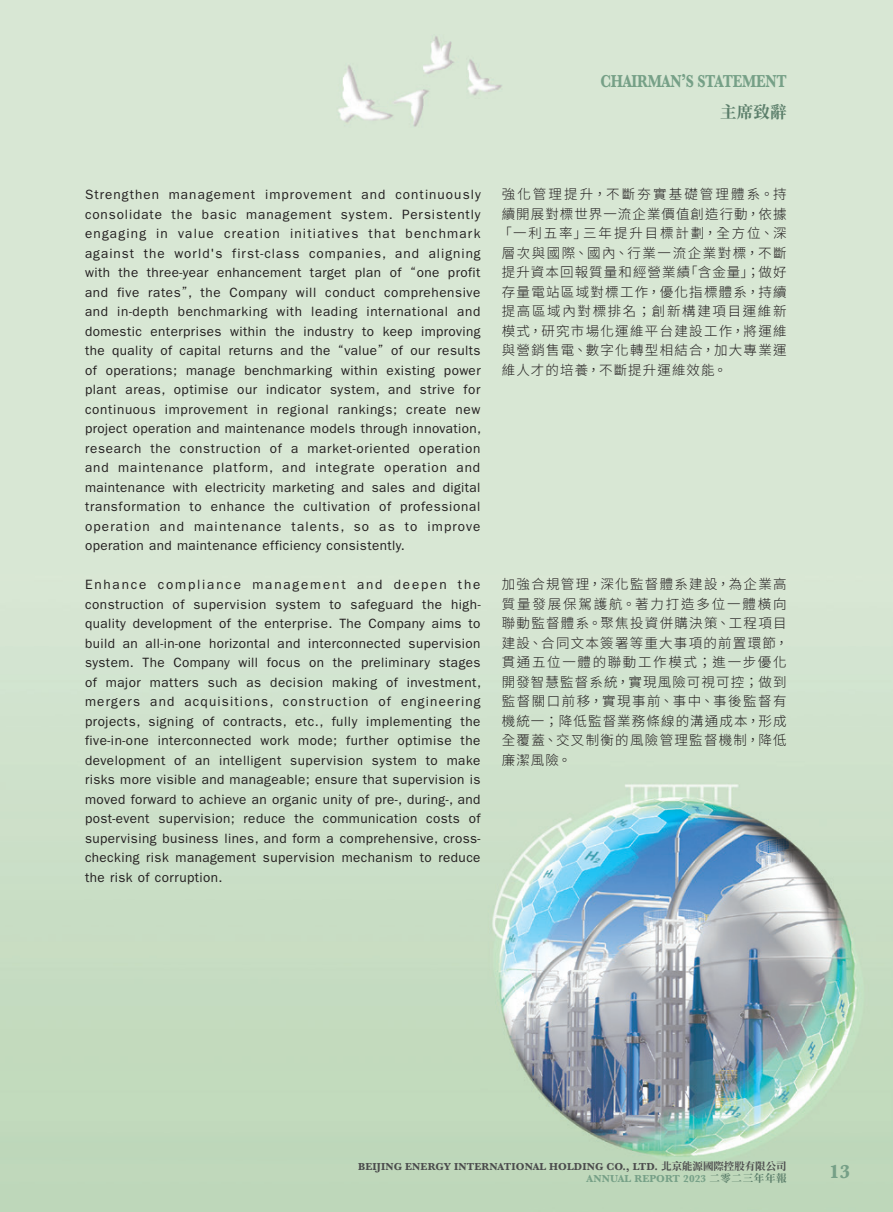
<style>
.page{position:relative;width:893px;height:1212px;background:#fff}
.page>*{position:absolute;margin:0;border:0;box-sizing:border-box;transform-origin:0 0}
.t1{font:700 19.5px "Baskerville";color:#76a087}
.t2{font:700 18px "Baskerville";letter-spacing:-.02em;color:#76a087;scale:.8 1}
.t3{font:700 16.5px "Source Han Serif TC";color:#5b7e6a}
.C_Body_Text{font:13.5px/19.5px "ITC Franklin Gothic Std";letter-spacing:.03em;color:#231f20;text-align:justify}
.C_Body_Text-2{font:300 13.5px/19.5px "Source Han Sans TC";letter-spacing:.095em;color:#231f20;text-align:justify}
.t4{font:700 10.5px/12px "Baskerville";letter-spacing:.01em;color:#4b4c4d;text-align:right}
.s1{font-family:"Source Han Serif TC"}
.s2{color:#76a087}
.s3{font-family:"Source Han Serif TC";color:#5b7e6a}
</style>
<div class="page">
<img style="left:0;top:0;width:893px;height:1212px">
<h2 class="t2" style="left:600px;top:68px;width:234px">CHAIRMAN’S STATEMENT</h2>
<p class="t3" style="left:720px;top:102px;width:68px">主席致辭</p>
<p class="C_Body_Text" style="left:85px;top:185px;width:398px">Strengthen management improvement and continuously consolidate the basic management system. Persistently engaging in value creation initiatives that benchmark against the world's first-class companies, and aligning with the three-year enhancement target plan of “one profit and five rates”, the Company will conduct comprehensive and in-depth benchmarking with leading international and domestic enterprises within the industry to keep improving the quality of capital returns and the “value” of our results of operations; manage benchmarking within existing power plant areas, optimise our indicator system, and strive for continuous improvement in regional rankings; create new project operation and maintenance models through innovation, research the construction of a market-oriented operation and maintenance platform, and integrate operation and maintenance with electricity marketing and sales and digital transformation to enhance the cultivation of professional operation and maintenance talents, so as to improve operation and maintenance efficiency consistently.</p>
<p class="C_Body_Text" style="left:85px;top:575px;width:398px">Enhance compliance management and deepen the construction of supervision system to safeguard the high&shy;quality development of the enterprise. The Company aims to build an all-in-one horizontal and interconnected supervision system. The Company will focus on the preliminary stages of major matters such as decision making of investment, mergers and acquisitions, construction of engineering projects, signing of contracts, etc., fully implementing the five-in-one interconnected work mode; further optimise the development of an intelligent supervision system to make risks more visible and manageable; ensure that supervision is moved forward to achieve an organic unity of pre-, during-, and post-event supervision; reduce the communication costs of supervising business lines, and form a comprehensive, cross&shy;checking risk management supervision mechanism to reduce the risk of corruption.</p>
<p class="C_Body_Text-2" style="left:499px;top:185px;width:290px">強化管理提升，不斷夯實基礎管理體系。持續開展對標世界一流企業價值創造行動，依據「一利五率」三年提升目標計劃，全方位、深層次與國際、國內、行業一流企業對標，不斷提升資本回報質量和經營業績「含金量」；做好存量電站區域對標工作，優化指標體系，持續提高區域內對標排名；創新構建項目運維新模式，研究市場化運維平台建設工作，將運維與營銷售電、數字化轉型相結合，加大專業運維人才的培養，不斷提升運維效能。</p>
<p class="C_Body_Text-2" style="left:502px;top:575px;width:288px;text-align:left">加強合規管理，深化監督體系建設，為企業高質量發展保駕護航。著力打造多位一體橫向聯動監督體系。聚焦投資併購決策、工程項目建設、合同文本簽署等重大事項的前置環節，貫通五位一體的聯動工作模式；進一步優化開發智慧監督系統，實現風險可視可控；做到監督關口前移，實現事前、事中、事後監督有機統一；降低監督業務條線的溝通成本，形成全覆蓋、交叉制衡的風險管理監督機制，降低廉潔風險。</p>
<p class="t4" style="left:358px;top:1161px;width:430px">BEIJING ENERGY INTERNATIONAL HOLDING CO., LTD. <span class="s1">北京能源國際控股有限公司<br></span><span class="s2">ANNUAL REPORT 2023</span> <span class="s3">二零二三年年報</span></p>
<h1 class="t1" style="left:829px;top:1158px;width:23px">13</h1>
</div>
